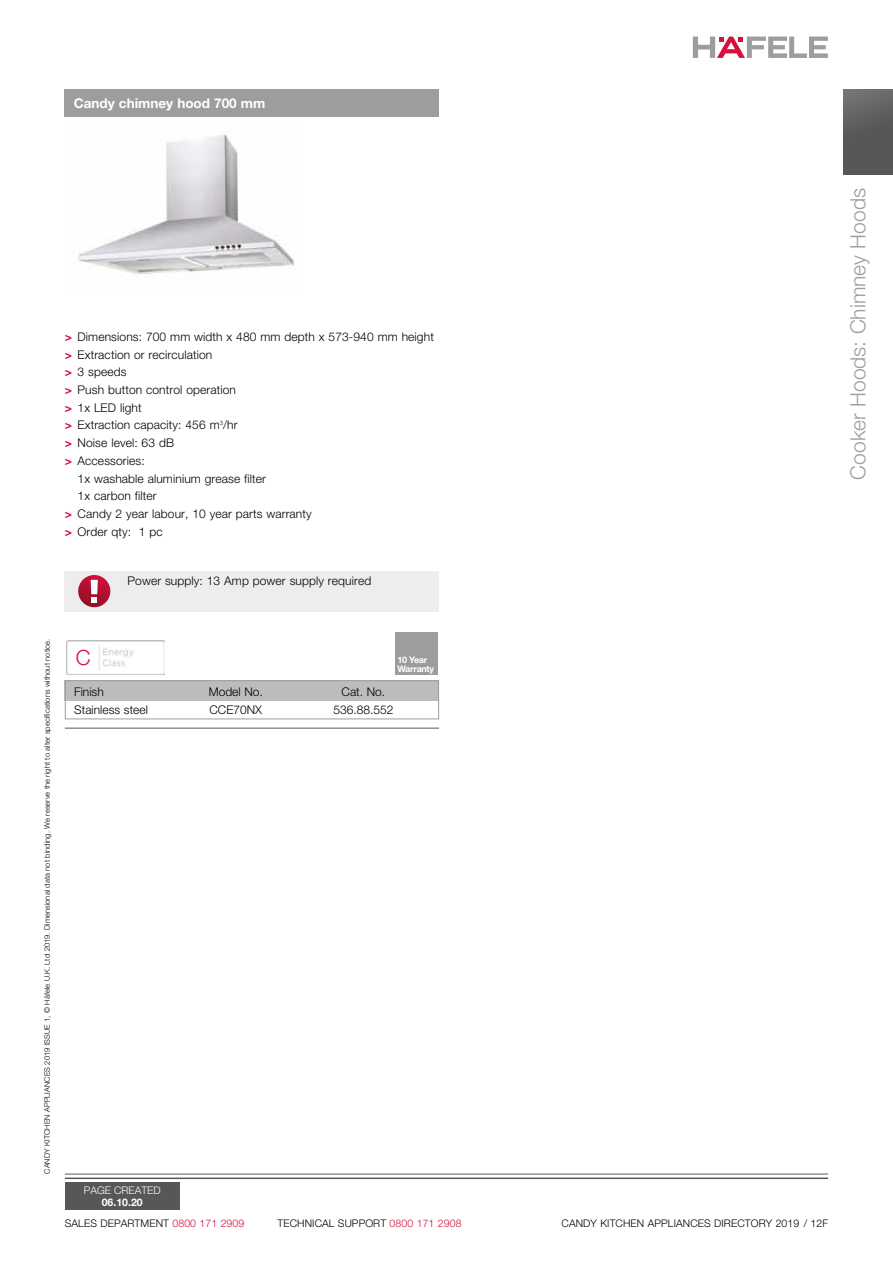
<style>
.page{position:relative;width:893px;height:1263px;background:#fff}
.page>*{position:absolute;margin:0;border:0;box-sizing:border-box;transform-origin:0 0}
.t1{font:300 21px "Helvetica Neue LTW1 G";color:#9d9d9c}
.t2{font:300 21px "Helvetica Neue";color:#d60f3c}
.t3{font:700 13.5px "Helvetica Neue LTW1 G";color:#fff}
.t4{font:300 12px "Helvetica Neue LTW1 G";letter-spacing:.01em;color:#000}
.t5{font:300 10.5px "Helvetica Neue LTW1 G";letter-spacing:.01em;color:#000}
.t6{font:300 10.5px "Helvetica Neue LTW1 G";color:#fff}
.t7{font:700 10.5px "Helvetica Neue LTW1 G";color:#fff}
.t8{font:700 9px/9px "Helvetica Neue";letter-spacing:-.03em;color:#fff}
.t9{font:300 7.5px "Helvetica Neue LTW1 G";letter-spacing:.01em;color:#000}
.s1{font-weight:700;color:#d60f3c}
.s2{color:#d60f3c}
</style>
<div class="page">
<svg style="left:693px;top:37px;width:135px;height:21px"></svg>
<hr style="left:65px;top:1174px;width:763px;height:1px;background:#575756">
<hr style="left:65px;top:1177px;width:763px;height:2px;background:#575756">
<div style="left:843px;top:89px;width:50px;height:86px;background:linear-gradient(to bottom,#6b6b6a,#515150)"></div>
<div style="left:65px;top:680px;width:374px;height:21px;background:#bcbcbc"></div>
<div style="left:65px;top:680px;width:374px;height:39px;border:1px solid #9d9d9c"></div>
<img style="left:78px;top:132px;width:217px;height:142px">
<div style="left:65px;top:89px;width:374px;height:27px;background:#9d9d9c"></div>
<hr style="left:65px;top:728px;width:374px;height:1px;background:#575756">
<img style="left:67px;top:641px;width:98px;height:33px">
<div style="left:73px;top:648px;width:21px;height:20px;background:#fff"></div>
<div style="left:395px;top:632px;width:43px;height:43px;background:#9d9d9c"></div>
<div style="left:65px;top:1183px;width:115px;height:27px;background:#575756"></div>
<div style="left:65px;top:571px;width:374px;height:40px;background:#ededed"></div>
<svg style="left:78px;top:575px;width:32px;height:32px"></svg>
<svg style="left:91px;top:580px;width:7px;height:22px"></svg>
<p class="t3" style="left:74px;top:95px;width:193px">Candy chimney hood 700 mm</p>
<p class="t4" style="left:65px;top:329px;width:371px"><span class="s1">&gt;</span> Dimensions: 700 mm width x 480 mm depth x 573-940 mm height</p>
<p class="t4" style="left:65px;top:347px;width:149px"><span class="s1">&gt;</span> Extraction or recirculation</p>
<p class="t4" style="left:65px;top:365px;width:63px"><span class="s1">&gt;</span> 3 speeds</p>
<p class="t4" style="left:65px;top:382px;width:173px"><span class="s1">&gt;</span> Push button control operation</p>
<p class="t4" style="left:65px;top:400px;width:78px"><span class="s1">&gt;</span> 1x LED light</p>
<p class="t4" style="left:65px;top:418px;width:174px"><span class="s1">&gt;</span> Extraction capacity: 456 m<sup>3</sup>/hr</p>
<p class="t4" style="left:65px;top:436px;width:111px"><span class="s1">&gt;</span> Noise level: 63 dB</p>
<p class="t4" style="left:65px;top:453px;width:81px"><span class="s1">&gt;</span> Accessories:</p>
<p class="t4" style="left:78px;top:471px;width:190px">1x washable aluminium grease filter</p>
<p class="t4" style="left:78px;top:489px;width:80px">1x carbon filter</p>
<p class="t4" style="left:65px;top:506px;width:248px"><span class="s1">&gt;</span> Candy 2 year labour, 10 year parts warranty</p>
<p class="t4" style="left:65px;top:524px;width:99px"><span class="s1">&gt;</span> Order qty: 1 pc</p>
<p class="t4" style="left:128px;top:573px;width:245px">Power supply: 13 Amp power supply required</p>
<p class="t9" style="left:43px;top:1174px;width:537px;rotate:-90deg">CANDY KITCHEN APPLIANCES 2019 ISSUE 1, © Häfele U.K. Ltd 2019. Dimensional data not binding. We reserve the right to alter specifications without notice.</p>
<h1 class="t2" style="left:76px;top:644px;width:16px">C</h1>
<p class="t8" style="left:397px;top:655px;width:40px">Side<br>Mounting</p>
<p class="t8" style="left:397px;top:655px;width:38px">10 Year<br>Warranty</p>
<p class="t4" style="left:74px;top:684px;width:31px">Finish</p>
<p class="t4" style="left:209px;top:684px;width:56px">Model No.</p>
<p class="t4" style="left:342px;top:684px;width:45px">Cat. No.</p>
<p class="t4" style="left:74px;top:702px;width:75px">Stainless steel</p>
<p class="t4" style="left:209px;top:702px;width:54px">CCE70NX</p>
<p class="t4" style="left:333px;top:702px;width:62px">536.88.552</p>
<p class="t6" style="left:84px;top:1184px;width:78px">PAGE CREATED</p>
<p class="t7" style="left:102px;top:1196px;width:42px">06.10.20</p>
<p class="t5" style="left:65px;top:1217px;width:181px">SALES DEPARTMENT <span class="s2">0800 171 2909</span></p>
<p class="t5" style="left:277px;top:1217px;width:186px">TECHNICAL SUPPORT <span class="s2">0800 171 2908</span></p>
<h1 class="t1" style="left:845px;top:479px;width:293px;rotate:-90deg">Cooker Hoods: Chimney Hoods</h1>
<p class="t5" style="left:561px;top:1217px;width:268px">CANDY KITCHEN APPLIANCES DIRECTORY 2019 / 12F</p>
</div>
